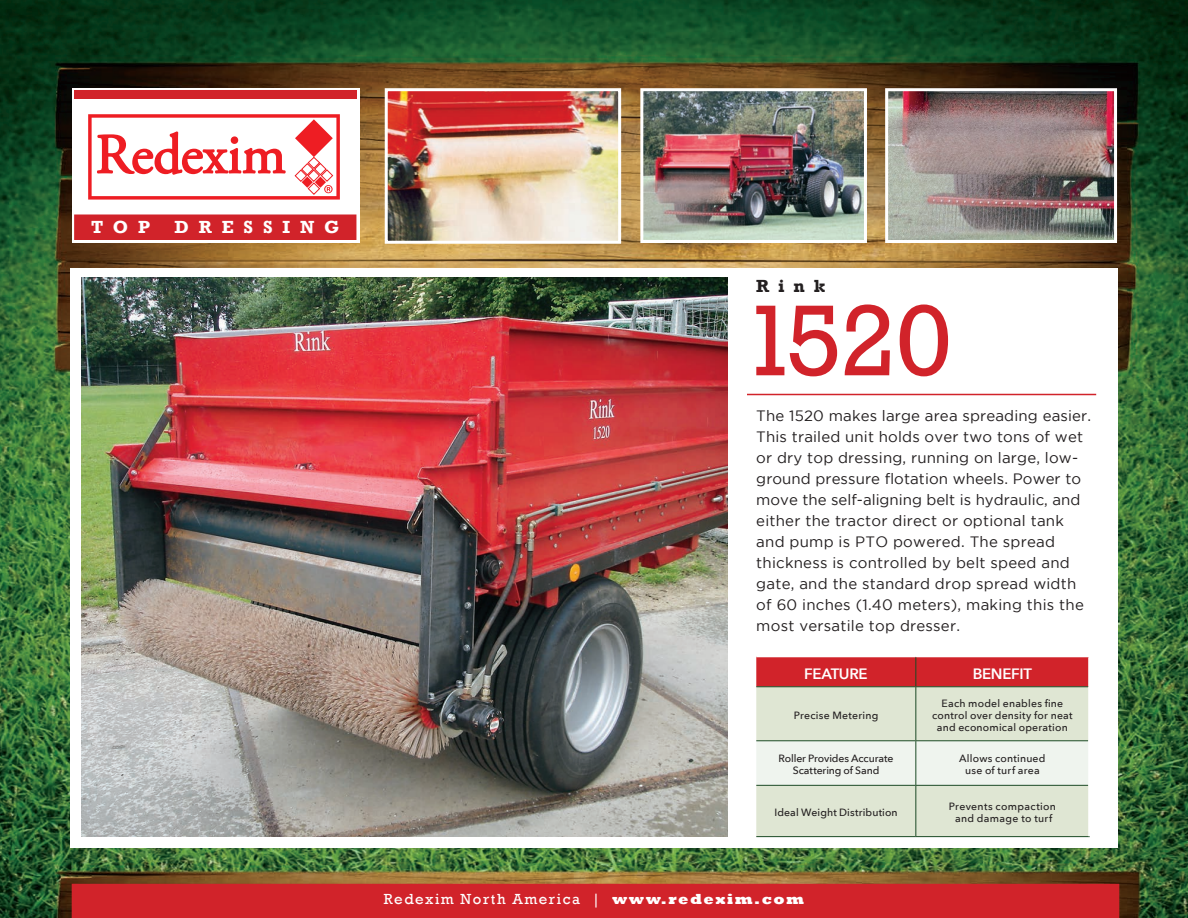
<style>
.page{position:relative;width:1188px;height:918px;background:#fff}
.page>*{position:absolute;margin:0;border:0;box-sizing:border-box;transform-origin:0 0}
.t1{font:102.6px "Rockwell";color:#d1232a}
.t2{font:700 18px "Rockwell";letter-spacing:.55em;color:#fff}
.t3{font:700 18px "Rockwell";color:#231f20}
.t4{font:15px/21px "Gotham";letter-spacing:.015em;color:#231f20}
.t5{font:15px "Rockwell";letter-spacing:.1em;color:#fff}
.t6{font:600 15px "Avenir Next";letter-spacing:-.02em;color:#fff}
.t7{font:500 10.5px/12px "Avenir Next";letter-spacing:.02em;color:#231f20;text-align:center}
.t8{font:500 10.5px/12px "Avenir Next";letter-spacing:-.01em;color:#231f20;text-align:center}
.s1{font-weight:800}
</style>
<div class="page">
<img style="left:0;top:0;width:1188px;height:918px">
<div style="left:72px;top:884px;width:1047px;height:34px;background:#d1232a"></div>
<div style="left:72px;top:88px;width:288px;height:155px;background:#fff"></div>
<svg style="left:88px;top:114px;width:252px;height:86px"></svg>
<div style="left:74px;top:214px;width:282px;height:26px;background:#d1232a;border:2px solid #d1232a"></div>
<div style="left:74px;top:90px;width:283px;height:9px;background:#d1232a"></div>
<div style="left:70px;top:268px;width:1048px;height:580px;background:#fff"></div>
<img style="left:81px;top:277px;width:646px;height:560px">
<svg style="left:756px;top:657px;width:333px;height:179px;background:#dfc8bd"></svg>
<hr style="left:756px;top:686px;width:160px;height:1px;background:#1b4a24">
<hr style="left:916px;top:686px;width:172px;height:1px;background:#1b4a24">
<hr style="left:915px;top:687px;width:1px;height:53px;background:#1b4a24">
<hr style="left:756px;top:740px;width:160px;height:1px;background:#1b4a24">
<hr style="left:916px;top:740px;width:172px;height:1px;background:#1b4a24">
<hr style="left:915px;top:741px;width:1px;height:44px;background:#1b4a24">
<hr style="left:756px;top:785px;width:160px;height:1px;background:#1b4a24">
<hr style="left:916px;top:785px;width:172px;height:1px;background:#1b4a24">
<hr style="left:915px;top:786px;width:1px;height:50px;background:#1b4a24">
<hr style="left:756px;top:836px;width:160px;height:1px;background:#1b4a24">
<hr style="left:916px;top:836px;width:174px;height:1px;background:#1b4a24">
<hr style="left:1088px;top:687px;width:2px;height:54px;background:#fff">
<hr style="left:1088px;top:741px;width:2px;height:44px;background:#fff">
<hr style="left:1088px;top:785px;width:2px;height:51px;background:#fff">
<hr style="left:747px;top:394px;width:349px;height:1px;background:#d1232a">
<img style="left:389px;top:92px;width:228px;height:148px">
<div style="left:385px;top:88px;width:236px;height:156px;border:3px solid #fff"></div>
<img style="left:644px;top:92px;width:219px;height:147px">
<div style="left:640px;top:88px;width:227px;height:155px;border:3px solid #fff"></div>
<img style="left:889px;top:92px;width:224px;height:147px">
<div style="left:885px;top:88px;width:232px;height:155px;border:3px solid #fff"></div>
<p class="t2" style="left:91px;top:216px;width:60px">TOP</p>
<p class="t2" style="left:174px;top:216px;width:167px">DRESSING</p>
<p class="t3" style="left:756px;top:275px;width:71px">Rink</p>
<p class="t1" style="left:742px;top:282px;width:212px">1520</p>
<p class="t4" style="left:756px;top:405px;width:336px">The 1520 makes large area spreading easier.<br>This trailed unit holds over two tons of wet or dry top dressing, running on large, low&shy;ground pressure flotation wheels. Power to move the self-aligning belt is hydraulic, and either the tractor direct or optional tank and pump is PTO powered. The spread thickness is controlled by belt speed and gate, and the standard drop spread width of 60 inches (1.40 meters), making this the most versatile top dresser.</p>
<p class="t6" style="left:804px;top:665px;width:65px">FEATURE</p>
<p class="t6" style="left:973px;top:665px;width:61px">BENEFIT</p>
<p class="t7" style="left:794px;top:709px;width:86px">Precise Metering</p>
<p class="t7" style="left:932px;top:697px;width:142px">Each model enables fine control over density for neat and economical operation</p>
<p class="t8" style="left:779px;top:753px;width:116px">Roller Provides Accurate<br>Scattering of Sand</p>
<p class="t7" style="left:959px;top:753px;width:88px">Allows continued use of turf area</p>
<p class="t7" style="left:774px;top:807px;width:125px">Ideal Weight Distribution</p>
<p class="t7" style="left:949px;top:801px;width:109px">Prevents compaction and damage to turf</p>
<p class="t5" style="left:384px;top:891px;width:422px">Redexim North America | <span class="s1">www.redexim.com</span></p>
</div>
